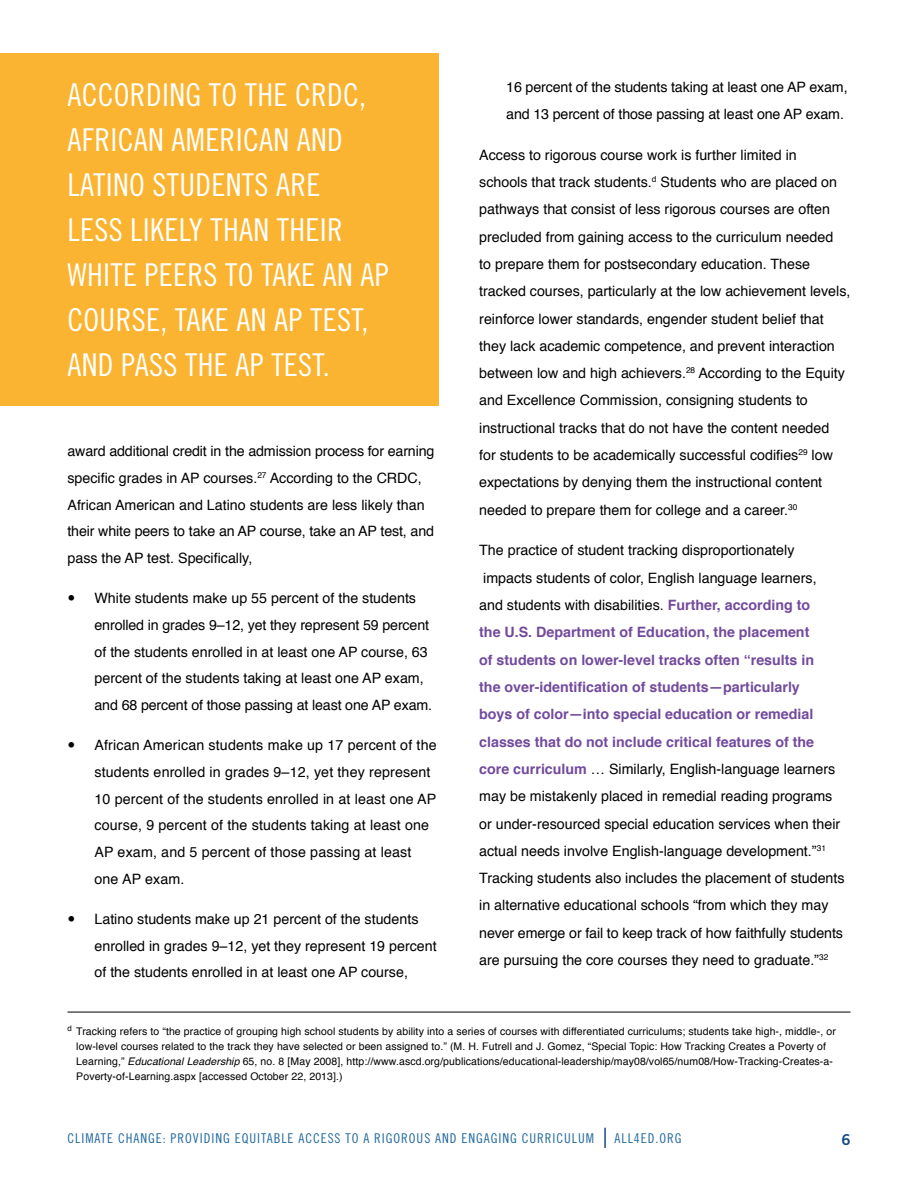
<style>
.page{position:relative;width:918px;height:1188px;background:#fff}
.page>*{position:absolute;margin:0;border:0;box-sizing:border-box;transform-origin:0 0}
.t1{font:31.5px/45px "Trade Gothic Cond Eighteen";letter-spacing:.01em;color:#fff}
.t2{font:15px "Trade Gothic Bold Two";color:#154a83}
.t3{font:14.25px/27.3px "Helvetica";color:#000}
.t4{font:13.5px "Trade Gothic Cond Eighteen";letter-spacing:.07em;color:#236a9e}
.t5{font:10.5px/15px "Helvetica";letter-spacing:.01em;color:#000}
.s1{font-weight:700;color:#724a9d}
.s2{font-style:italic}
</style>
<div class="page">
<hr style="left:604px;top:1128px;width:2px;height:20px;background:#154a83">
<hr style="left:68px;top:1012px;width:782px;height:1px;background:#000">
<div style="left:0;top:53px;width:439px;height:352px;background:#fbb431"></div>
<h1 class="t1" style="left:68px;top:72px;width:323px">ACCORDING TO THE CRDC,<br>AFRICAN AMERICAN AND<br>LATINO STUDENTS ARE<br>LESS LIKELY THAN THEIR<br>WHITE PEERS TO TAKE AN AP<br>COURSE, TAKE AN AP TEST,<br>AND PASS THE AP TEST.</h1>
<p class="t3" style="left:68px;top:438px;width:368px;line-height:26.7px">award additional credit in the admission process for earning specific grades in AP courses.<sup>27</sup> According to the CRDC, African American and Latino students are less likely than their white peers to take an AP course, take an AP test, and pass the AP test. Specifically,</p>
<p class="t3" style="left:95px;top:585px;width:339px;line-height:26.7px">White students make up 55 percent of the students enrolled in grades 9–12, yet they represent 59 percent of the students enrolled in at least one AP course, 63 percent of the students taking at least one AP exam, and 68 percent of those passing at least one AP exam.</p>
<p class="t3" style="left:95px;top:732px;width:344px;line-height:26.7px">African American students make up 17 percent of the students enrolled in grades 9–12, yet they represent 10 percent of the students enrolled in at least one AP course, 9 percent of the students taking at least one AP exam, and 5 percent of those passing at least one AP exam.</p>
<p class="t3" style="left:95px;top:906px;width:344px;line-height:26.7px">Latino students make up 21 percent of the students enrolled in grades 9–12, yet they represent 19 percent of the students enrolled in at least one AP course,</p>
<p class="t3" style="left:506px;top:74px;width:343px">16 percent of the students taking at least one AP exam, and 13 percent of those passing at least one AP exam.</p>
<p class="t3" style="left:479px;top:142px;width:373px">Access to rigorous course work is further limited in<br>schools that track students.<sup>d</sup> Students who are placed on pathways that consist of less rigorous courses are often precluded from gaining access to the curriculum needed<br>to prepare them for postsecondary education. These tracked courses, particularly at the low achievement levels, reinforce lower standards, engender student belief that they lack academic competence, and prevent interaction between low and high achievers.<sup>28</sup> According to the Equity and Excellence Commission, consigning students to instructional tracks that do not have the content needed<br>for students to be academically successful codifies<sup>29</sup> low expectations by denying them the instructional content needed to prepare them for college and a career.<sup>30</sup></p>
<p class="t3" style="left:479px;top:537px;width:367px">The practice of student tracking disproportionately impacts students of color, English language learners,<br>and students with disabilities. <span class="s1">Further, according to<br>the U.S. Department of Education, the placement<br>of students on lower-level tracks often “results in<br>the over-identification of students—particularly<br>boys of color—into special education or remedial classes that do not include critical features of the core curriculum</span> … Similarly, English-language learners may be mistakenly placed in remedial reading programs or under-resourced special education services when their actual needs involve English-language development.”<sup>31<br></sup>Tracking students also includes the placement of students in alternative educational schools “from which they may never emerge or fail to keep track of how faithfully students are pursuing the core courses they need to graduate.”<sup>32</sup></p>
<p class="t5" style="left:76px;top:1024px;width:761px;text-indent:-9px"><sup>d</sup> Tracking refers to “the practice of grouping high school students by ability into a series of courses with differentiated curriculums; students take high-, middle-, or low-level courses related to the track they have selected or been assigned to.” (M. H. Futrell and J. Gomez, “Special Topic: How Tracking Creates a Poverty of Learning,” <span class="s2">Educational Leadership</span> 65, no. 8 [May 2008], http://www.ascd.org/publications/educational-leadership/may08/vol65/num08/How-Tracking-Creates-a-Poverty-of-Learning.aspx [accessed October 22, 2013].)</p>
<p class="t4" style="left:68px;top:1130px;width:528px">CLIMATE CHANGE: PROVIDING EQUITABLE ACCESS TO A RIGOROUS AND ENGAGING CURRICULUM</p>
<p class="t4" style="left:615px;top:1130px;width:68px">ALL4ED.ORG</p>
<p class="t2" style="left:841px;top:1130px;width:11px">6</p>
</div>
